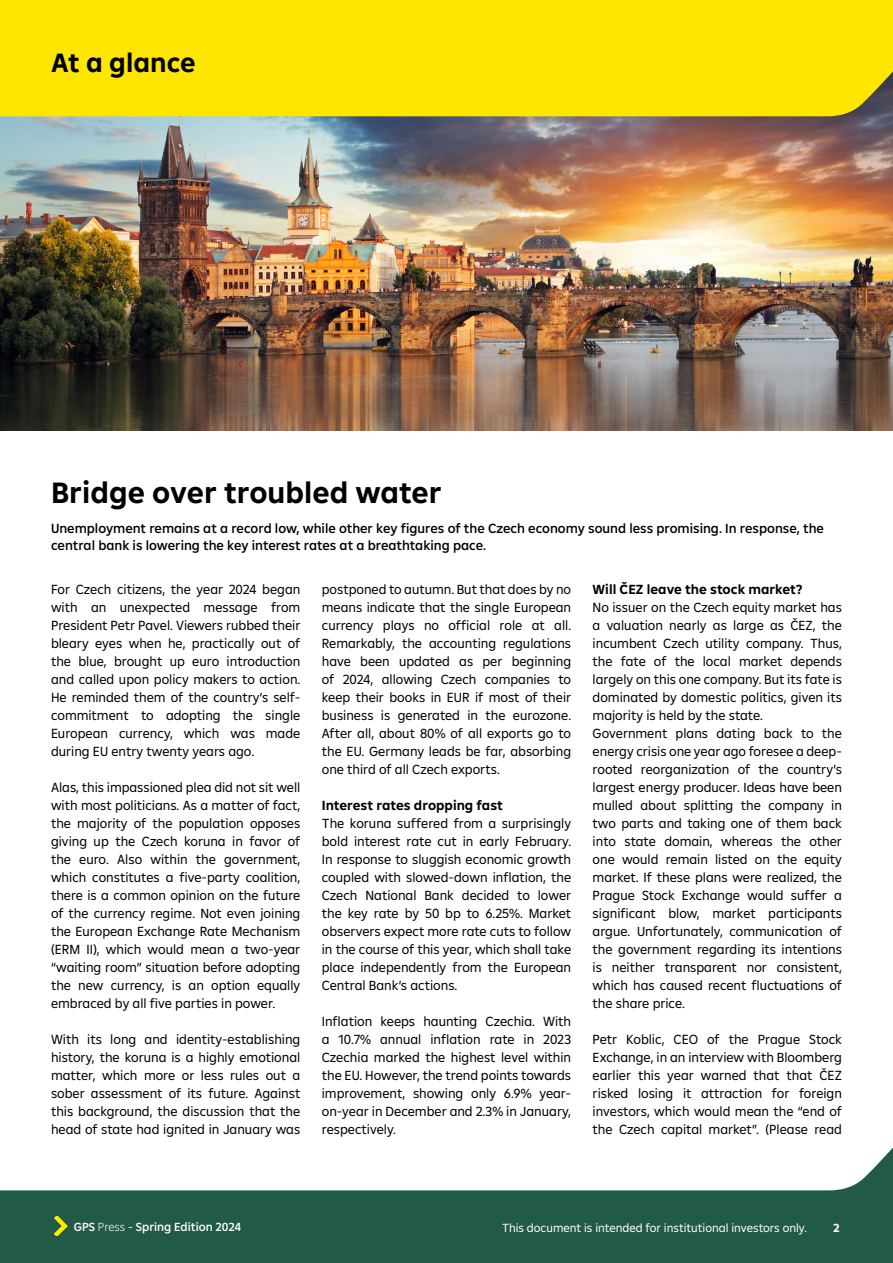
<style>
.page{position:relative;width:893px;height:1263px;background:#fff}
.page>*{position:absolute;margin:0;border:0;box-sizing:border-box;transform-origin:0 0}
.t1{font:700 30px "Amalia";color:#000}
.t2{font:700 27px "Amalia";color:#000}
.t3{font:13.5px/18px "Amalia";color:#000;text-align:justify}
.t4{font:500 13.5px/16.5px "Amalia";color:#000}
.t5{font:700 13.5px "Amalia";color:#000}
.t6{font:12px "Amalia";color:#fff}
.t7{font:500 12px "Amalia";color:#fff}
.t8{font:700 12px "Amalia";color:#fff}
.s1{font-weight:300}
.s2{font-weight:400}
</style>
<div class="page">
<svg style="left:0;top:1147px;width:893px;height:116px;fill:#225b45"></svg>
<svg style="left:54px;top:1216px;width:14px;height:20px"></svg>
<img style="left:0;top:116px;width:893px;height:314px">
<div style="left:0;top:0;width:893px;height:116px;background:#fee600"></div>
<h2 class="t2" style="left:51px;top:44px;width:146px">At a glance</h2>
<h1 class="t1" style="left:51px;top:473px;width:392px">Bridge over troubled water</h1>
<p class="t4" style="left:51px;top:520px;width:774px">Unemployment remains at a record low, while other key figures of the Czech economy sound less promising. In response, the central bank is lowering the key interest rates at a breathtaking pace.</p>
<p class="t3" style="left:51px;top:580px;width:251px">For Czech citizens, the year 2024 began with an unexpected message from President Petr Pavel. Viewers rubbed their bleary eyes when he, practically out of the blue, brought up euro introduction and called upon policy makers to action.<br>He reminded them of the country’s self&shy;commitment to adopting the single European currency, which was made during EU entry twenty years ago.</p>
<p class="t3" style="left:51px;top:778px;width:251px">Alas, this impassioned plea did not sit well with most politicians. As a matter of fact, the majority of the population opposes giving up the Czech koruna in favor of the euro. Also within the government, which constitutes a five-party coalition, there is a common opinion on the future of the currency regime. Not even joining the European Exchange Rate Mechanism (ERM II), which would mean a two-year “waiting room” situation before adopting the new currency, is an option equally embraced by all five parties in power.</p>
<p class="t3" style="left:51px;top:1030px;width:251px">With its long and identity-establishing history, the koruna is a highly emotional matter, which more or less rules out a sober assessment of its future. Against this background, the discussion that the head of state had ignited in January was</p>
<p class="t3" style="left:322px;top:580px;width:251px">postponed to autumn. But that does by no means indicate that the single European currency plays no official role at all.<br>Remarkably, the accounting regulations have been updated as per beginning of 2024, allowing Czech companies to keep their books in EUR if most of their business is generated in the eurozone.<br>After all, about 80% of all exports go to the EU. Germany leads be far, absorbing one third of all Czech exports.</p>
<p class="t5" style="left:322px;top:796px;width:183px">Interest rates dropping fast</p>
<p class="t3" style="left:322px;top:814px;width:251px">The koruna suffered from a surprisingly bold interest rate cut in early February.<br>In response to sluggish economic growth coupled with slowed-down inflation, the Czech National Bank decided to lower the key rate by 50 bp to 6.25%. Market observers expect more rate cuts to follow in the course of this year, which shall take place independently from the European Central Bank’s actions.</p>
<p class="t3" style="left:322px;top:1012px;width:251px">Inflation keeps haunting Czechia. With a 10.7% annual inflation rate in 2023<br>Czechia marked the highest level within the EU. However, the trend points towards improvement, showing only 6.9% year&shy;on-year in December and 2.3% in January, respectively.</p>
<p class="t5" style="left:593px;top:580px;width:212px">Will ČEZ leave the stock market?</p>
<p class="t3" style="left:593px;top:598px;width:251px;text-align:left">No issuer on the Czech equity market has a valuation nearly as large as ČEZ, the incumbent Czech utility company. Thus, the fate of the local market depends largely on this one company. But its fate is dominated by domestic politics, given its majority is held by the state.<br>Government plans dating back to the energy crisis one year ago foresee a deep&shy;rooted reorganization of the country’s largest energy producer. Ideas have been mulled about splitting the company in two parts and taking one of them back into state domain, whereas the other one would remain listed on the equity market. If these plans were realized, the Prague Stock Exchange would suffer a significant blow, market participants argue. Unfortunately, communication of the government regarding its intentions is neither transparent nor consistent, which has caused recent fluctuations of the share price.</p>
<p class="t3" style="left:593px;top:1029px;width:251px">Petr Koblic, CEO of the Prague Stock Exchange, in an interview with Bloomberg earlier this year warned that that ČEZ risked losing it attraction for foreign investors, which would mean the “end of the Czech capital market”. (Please read</p>
<p class="t7" style="left:74px;top:1218px;width:169px">GPS <span class="s1">Press</span> <span class="s2">-</span> Spring Edition 2024</p>
<p class="t6" style="left:502px;top:1220px;width:306px">This document is intended for institutional investors only.</p>
<p class="t8" style="left:833px;top:1219px;width:8px">2</p>
</div>
